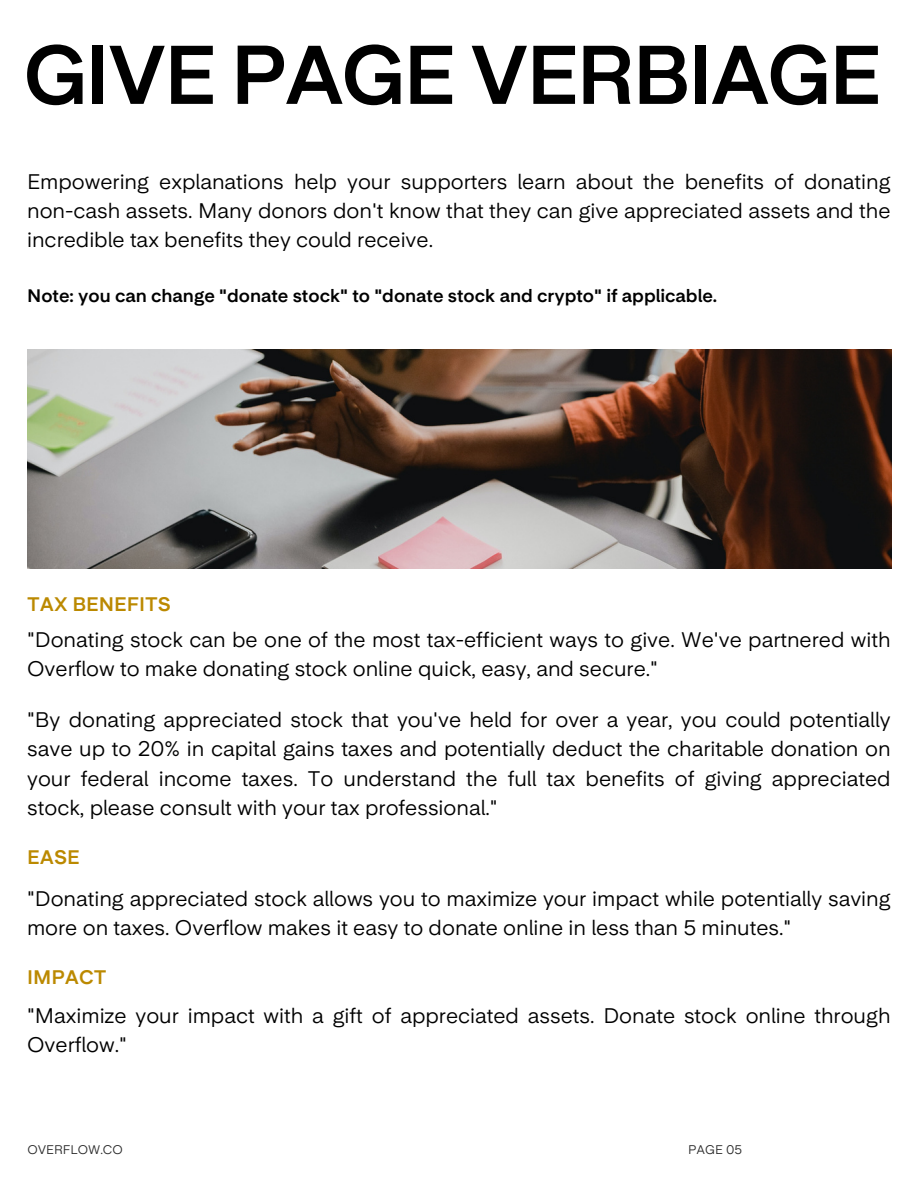
<style>
.page{position:relative;width:918px;height:1188px;background:#fff}
.page>*{position:absolute;margin:0;border:0;box-sizing:border-box;transform-origin:0 0}
.t1{font:82.5px "Universal Sans 750";letter-spacing:-.04em;color:#000}
.t2{font:21px/29.2px "Universal Sans 450";color:#000}
.t3{font:19.5px "Universal Sans 750";color:#bb8900}
.t4{font:18px "Universal Sans 750";color:#000}
.t5{font:12.45px "Universal Sans 450";color:#2a2a2a}
</style>
<div class="page">
<img style="left:27px;top:349px;width:864px;height:219px">
<p class="t1" style="left:23px;top:26px;width:860px">GIVE PAGE VERBIAGE</p>
<p class="t2" style="left:27px;top:167px;width:865px;text-align:justify">Empowering explanations help your supporters learn about the benefits of donating non-cash assets. Many donors don't know that they can give appreciated assets and the incredible tax benefits they could receive.</p>
<p class="t4" style="left:27px;top:285px;width:692px">Note: you can change "donate stock" to "donate stock and crypto" if applicable.</p>
<p class="t3" style="left:27px;top:593px;width:145px">TAX BENEFITS</p>
<p class="t2" style="left:27px;top:625px;width:865px">"Donating stock can be one of the most tax-efficient ways to give. We've partnered with<br>Overflow to make donating stock online quick, easy, and secure."</p>
<p class="t2" style="left:27px;top:705px;width:865px;text-align:justify">"By donating appreciated stock that you've held for over a year, you could potentially save up to 20% in capital gains taxes and potentially deduct the charitable donation on your federal income taxes. To understand the full tax benefits of giving appreciated stock, please consult with your tax professional."</p>
<p class="t3" style="left:27px;top:845px;width:54px">EASE</p>
<p class="t2" style="left:27px;top:884px;width:865px">"Donating appreciated stock allows you to maximize your impact while potentially saving more on taxes. Overflow makes it easy to donate online in less than 5 minutes."</p>
<p class="t3" style="left:27px;top:966px;width:81px">IMPACT</p>
<p class="t2" style="left:27px;top:1001px;width:865px">"Maximize your impact with a gift of appreciated assets. Donate stock online through<br>Overflow."</p>
<p class="t5" style="left:27px;top:1142px;width:97px">OVERFLOW.CO</p>
<p class="t5" style="left:688px;top:1142px;width:55px">PAGE 05</p>
</div>
